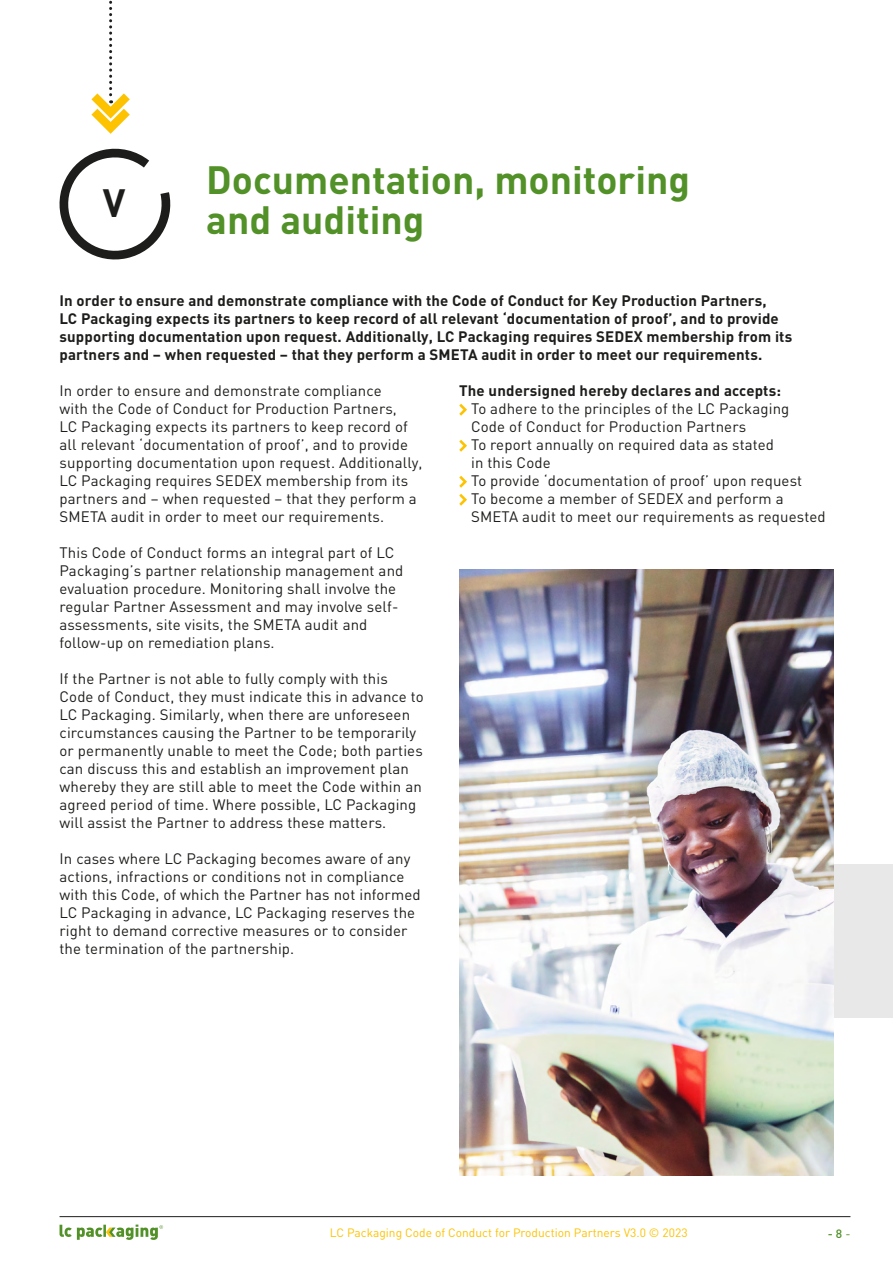
<style>
.page{position:relative;width:893px;height:1263px;background:#fff}
.page>*{position:absolute;margin:0;border:0;box-sizing:border-box;transform-origin:0 0}
.t1{font:700 39px/40.5px "DIN Pro";color:#519127}
.t2{font:700 39px "DIN Pro";color:#1d1d1b}
.t3{font:15px/18px "DIN";letter-spacing:.01em;color:#1d1d1b}
.t4{font:700 15px/18px "DIN";letter-spacing:.01em;color:#1d1d1b}
.t5{font:12px "DIN Pro";color:#fdc300}
.t6{font:500 12px "DIN Pro";color:#519127}
.s1{font-weight:400}
</style>
<div class="page">
<hr style="left:60px;top:1216px;width:790px;height:1px;background:#1d1d1b">
<svg style="left:91px;top:0;width:39px;height:134px"></svg>
<svg style="left:59px;top:148px;width:112px;height:112px"></svg>
<svg style="left:60px;top:1224px;width:103px;height:16px"></svg>
<svg style="left:459px;top:404px;width:8px;height:12px"></svg>
<svg style="left:459px;top:440px;width:8px;height:12px"></svg>
<svg style="left:459px;top:476px;width:8px;height:12px"></svg>
<svg style="left:459px;top:494px;width:8px;height:12px"></svg>
<div style="left:519px;top:865px;width:374px;height:153px;background:#e8e8e8"></div>
<img style="left:459px;top:570px;width:374px;height:605px">
<h1 class="t2" style="left:103px;top:176px;width:24px">V</h1>
<h1 class="t1" style="left:206px;top:158px;width:485px">Documentation, monitoring and auditing</h1>
<p class="t4" style="left:60px;top:291px;width:734px">In order to ensure and demonstrate compliance with the Code of Conduct for Key Production Partners,<br>LC Packaging expects its partners to keep record of all relevant ‘documentation of proof’, and to provide supporting documentation upon request. Additionally, LC Packaging requires SEDEX membership from its partners and – when requested – that they perform a SMETA audit in order to meet our requirements.</p>
<p class="t3" style="left:60px;top:381px;width:365px">In order to ensure and demonstrate compliance<br>with the Code of Conduct for Production Partners,<br>LC Packaging expects its partners to keep record of all relevant ‘documentation of proof’, and to provide supporting documentation upon request. Additionally, LC Packaging requires SEDEX membership from its partners and – when requested – that they perform a SMETA audit in order to meet our requirements.</p>
<p class="t3" style="left:60px;top:543px;width:345px">This Code of Conduct forms an integral part of LC Packaging’s partner relationship management and evaluation procedure. Monitoring shall involve the regular Partner Assessment and may involve self&shy;assessments, site visits, the SMETA audit and follow-up on remediation plans.</p>
<p class="t3" style="left:60px;top:669px;width:366px">If the Partner is not able to fully comply with this Code of Conduct, they must indicate this in advance to LC Packaging. Similarly, when there are unforeseen circumstances causing the Partner to be temporarily or permanently unable to meet the Code; both parties can discuss this and establish an improvement plan whereby they are still able to meet the Code within an agreed period of time. Where possible, LC Packaging will assist the Partner to address these matters.</p>
<p class="t3" style="left:60px;top:849px;width:363px">In cases where LC Packaging becomes aware of any actions, infractions or conditions not in compliance with this Code, of which the Partner has not informed LC Packaging in advance, LC Packaging reserves the right to demand corrective measures or to consider the termination of the partnership.</p>
<p class="t4" style="left:459px;top:381px;width:323px">The undersigned hereby declares and accepts:</p>
<p class="t3" style="left:471px;top:399px;width:356px">To adhere to the principles of the LC Packaging Code of Conduct for Production Partners<br>To report annually on required data as stated<br>in this Code<br>To provide ‘documentation of proof’ upon request<br>To become a member of SEDEX and perform a SMETA audit to meet our requirements as requested</p>
<p class="t5" style="left:330px;top:1224px;width:359px">LC Packaging Code of Conduct for Production Partners V3.0 © 2023</p>
<p class="t6" style="left:828px;top:1225px;width:24px">- 8 <span class="s1">-</span></p>
</div>
